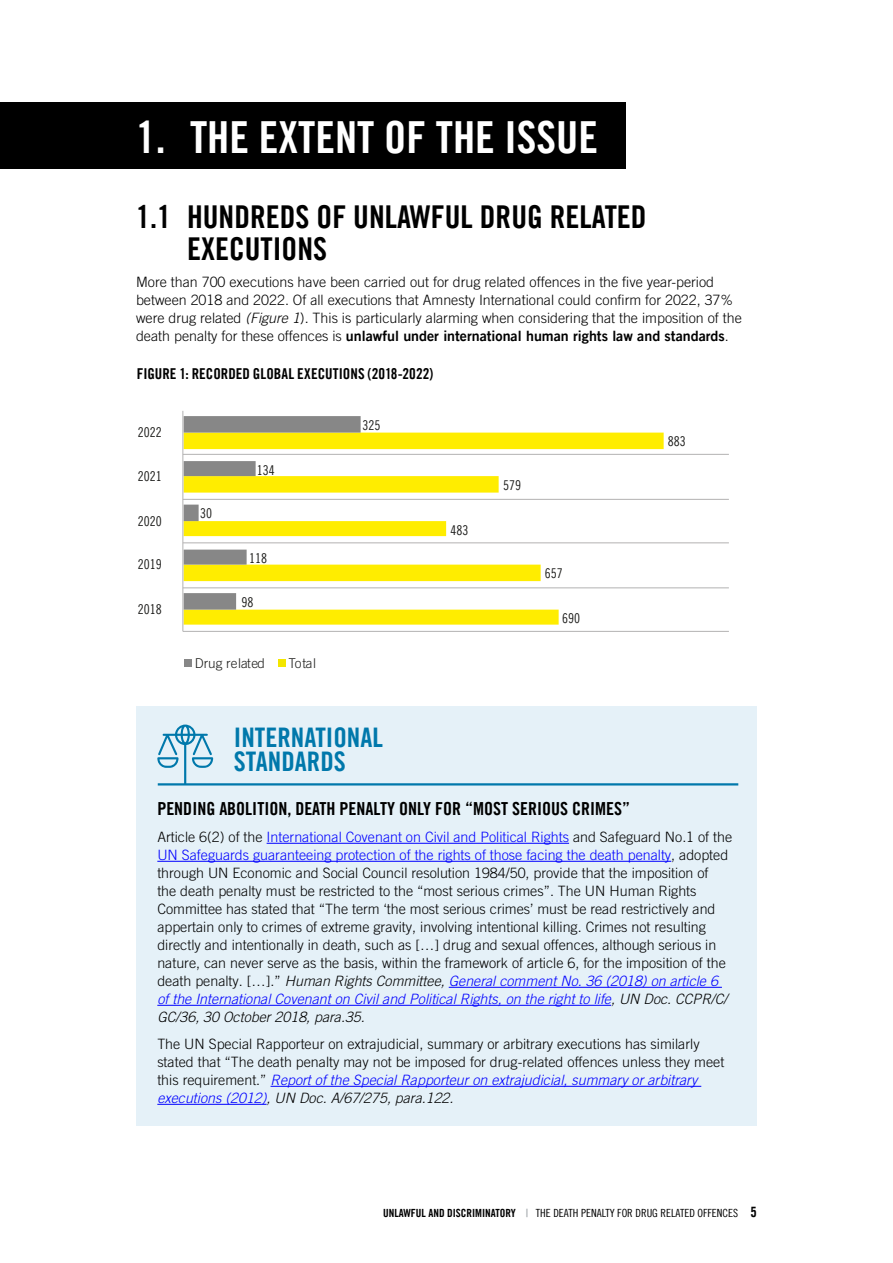
<style>
.page{position:relative;width:893px;height:1263px;background:#fff}
.page>*{position:absolute;margin:0;border:0;box-sizing:border-box;transform-origin:0 0}
.t1{font:44.25px "Amnesty Trade Gothic Bd Cn 20";color:#fff}
.h2-3{font:31.5px/31.5px "Amnesty Trade Gothic Bd Cn 20";color:#000}
.body_text{font:27px/24px "Amnesty Trade Gothic Bd Cn 20";color:#0078ab}
.body_text-2{font:18px "Amnesty Trade Gothic Bd Cn 20";color:#000}
.t2{font:15px "Amnesty Trade Gothic Bd Cn 20";letter-spacing:.005em;color:#000}
.body_text-3{font:300 14.25px/18px "Amnesty Trade Gothic";color:#000}
.t3{font:13.5px "Amnesty Trade Gothic Cn 18";color:#1e1e1c}
.t4{font:300 13.5px "Amnesty Trade Gothic";color:#1e1e1c}
.t5{font:11.25px "Amnesty Trade Gothic Cn 18";color:#000}
.s1{font-style:italic}
.s2{font-family:"Amnesty Trade Gothic Bd 2";font-weight:400}
.s3{color:#00f}
.s4{font-style:italic;color:#00f}
.s5{font-family:"Amnesty Trade Gothic Bd Cn 20"}
.s6{font-family:"Amnesty Trade Gothic Bd Cn 20";color:#a9aeb1}
.s7{font-family:"Amnesty Trade Gothic Bd Cn 20";font-size:14.25px}
</style>
<div class="page">
<div style="left:0;top:102px;width:625px;height:66px;background:#000"></div>
<hr style="left:183px;top:631px;width:546px;height:1px;background:#b3b2b2">
<hr style="left:183px;top:587px;width:546px;height:1px;background:#b3b2b2">
<hr style="left:183px;top:542px;width:546px;height:1px;background:#b3b2b2">
<hr style="left:183px;top:499px;width:546px;height:1px;background:#b3b2b2">
<hr style="left:183px;top:454px;width:546px;height:1px;background:#b3b2b2">
<svg style="left:184px;top:433px;width:480px;height:192px"></svg>
<svg style="left:184px;top:416px;width:177px;height:194px"></svg>
<hr style="left:182px;top:411px;width:1px;height:220px;background:#b3b2b2">
<div style="left:184px;top:659px;width:7px;height:8px;background:#878787"></div>
<div style="left:278px;top:659px;width:8px;height:8px;background:#f3e600"></div>
<div style="left:136px;top:707px;width:621px;height:419px;background:#e5f1f8"></div>
<hr style="left:267px;top:843px;width:302px;height:1px;background:#00f">
<hr style="left:157px;top:861px;width:514px;height:1px;background:#00f">
<hr style="left:449px;top:987px;width:273px;height:1px;background:#00f">
<hr style="left:157px;top:1005px;width:454px;height:1px;background:#00f">
<hr style="left:271px;top:1086px;width:430px;height:1px;background:#00f">
<hr style="left:157px;top:1104px;width:110px;height:1px;background:#00f">
<svg style="left:157px;top:724px;width:56px;height:60px"></svg>
<hr style="left:158px;top:783px;width:580px;height:2px;background:#0078ab">
<h1 class="t1" style="left:136px;top:110px;width:463px">1. THE EXTENT OF THE ISSUE</h1>
<p class="h2-3" style="left:187px;top:201px;width:461px;text-indent:-51px">1.1 HUNDREDS OF UNLAWFUL DRUG RELATED<br>EXECUTIONS</p>
<p class="body_text-3" style="left:136px;top:273px;width:607px">More than 700 executions have been carried out for drug related offences in the five year-period between 2018 and 2022. Of all executions that Amnesty International could confirm for 2022, 37% were drug related <span class="s1">(Figure 1</span>). This is particularly alarming when considering that the imposition of the death penalty for these offences is <span class="s2">unlawful under international human rights law and standards</span>.</p>
<p class="t2" style="left:137px;top:365px;width:298px">FIGURE 1: RECORDED GLOBAL EXECUTIONS (2018-2022)</p>
<p class="t3" style="left:138px;top:424px;width:25px">2022</p>
<p class="t3" style="left:138px;top:468px;width:25px">2021</p>
<p class="t3" style="left:138px;top:513px;width:25px">2020</p>
<p class="t3" style="left:138px;top:556px;width:25px">2019</p>
<p class="t3" style="left:138px;top:601px;width:25px">2018</p>
<p class="t3" style="left:200px;top:505px;width:13px">30</p>
<p class="t3" style="left:257px;top:462px;width:19px">134</p>
<p class="t3" style="left:249px;top:550px;width:19px">118</p>
<p class="t3" style="left:242px;top:594px;width:13px">98</p>
<p class="t4" style="left:195px;top:655px;width:72px">Drug related</p>
<p class="t4" style="left:288px;top:655px;width:29px">Total</p>
<p class="t3" style="left:363px;top:417px;width:19px">325</p>
<p class="t3" style="left:450px;top:522px;width:19px">483</p>
<p class="t3" style="left:503px;top:477px;width:19px">579</p>
<p class="t3" style="left:545px;top:565px;width:19px">657</p>
<p class="t3" style="left:562px;top:610px;width:19px">690</p>
<p class="t3" style="left:668px;top:433px;width:19px">883</p>
<p class="body_text" style="left:234px;top:726px;width:150px">INTERNATIONAL<br>STANDARDS</p>
<p class="body_text-2" style="left:157px;top:797px;width:474px">PENDING ABOLITION, DEATH PENALTY ONLY FOR “MOST SERIOUS CRIMES”</p>
<p class="body_text-3" style="left:157px;top:828px;width:576px">Article 6(2) of the <span class="s3">International Covenant on Civil and Political Rights</span> and Safeguard No.1 of the <span class="s3">UN Safeguards guaranteeing protection of the rights of those facing the death penalty</span>, adopted through UN Economic and Social Council resolution 1984/50, provide that the imposition of<br>the death penalty must be restricted to the “most serious crimes”. The UN Human Rights Committee has stated that “The term ‘the most serious crimes’ must be read restrictively and appertain only to crimes of extreme gravity, involving intentional killing. Crimes not resulting directly and intentionally in death, such as […] drug and sexual offences, although serious in nature, can never serve as the basis, within the framework of article 6, for the imposition of the death penalty. […].” <span class="s1">Human Rights Committee,</span> <span class="s4">General comment No. 36 (2018) on article 6 of the International Covenant on Civil and Political Rights, on the right to life</span><span class="s1">, UN Doc. CCPR/C/ GC/36, 30 October 2018, para.35.</span></p>
<p class="body_text-3" style="left:157px;top:1035px;width:568px">The UN Special Rapporteur on extrajudicial, summary or arbitrary executions has similarly stated that “The death penalty may not be imposed for drug-related offences unless they meet this requirement.” <span class="s4">Report of the Special Rapporteur on extrajudicial, summary or arbitrary executions (2012)</span><span class="s1">, UN Doc. A/67/275, para.122.</span></p>
<p class="t5" style="left:383px;top:1206px;width:375px"><span class="s5">UNLAWFUL AND DISCRIMINATORY</span> <span class="s6">|</span> THE DEATH PENALTY FOR DRUG RELATED OFFENCES <span class="s7">5</span></p>
</div>
